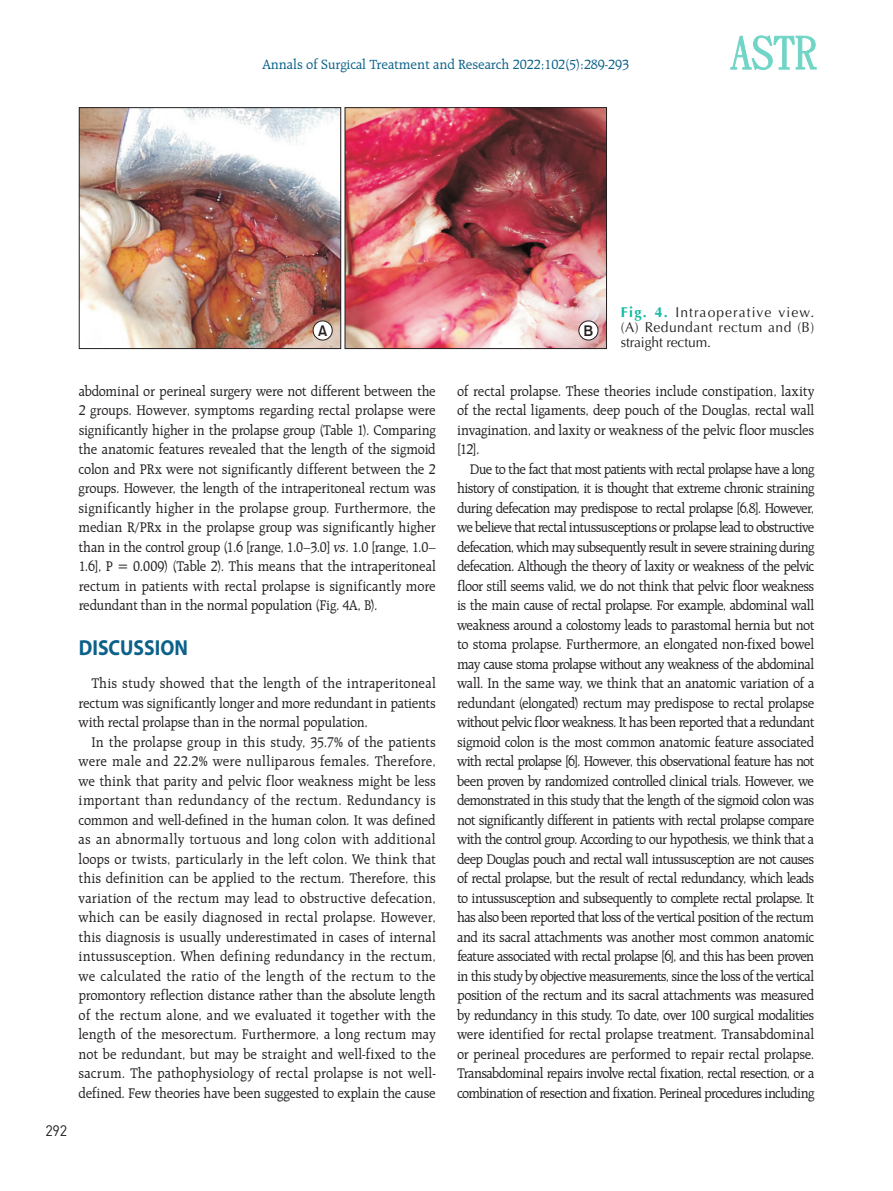
<style>
.page{position:relative;width:893px;height:1191px;background:#fff}
.page>*{position:absolute;margin:0;border:0;box-sizing:border-box;transform-origin:0 0}
.t1{font:700 21.75px "Myriad Pro";color:#0b6189;scale:.9 1}
.t2{font:15px/19.5px "Raleigh BT";letter-spacing:-.025em;color:#231f20;text-align:justify;scale:.94 1}
.t3{font:15px "Dinreg";color:#231f20;scale:.95 1}
.t4{font:15px "Gothic 725 BT Bold A";color:#231f20}
.t5{font:14.25px/15px "Optima LT Std";letter-spacing:.03em;color:#231f20;text-align:justify}
.t6{font:14.25px "Raleigh BT";letter-spacing:-.01em;color:#0b6189}
.s1{font-weight:700;color:#11b9a0}
.s2{font-style:italic}
</style>
<div class="page">
<svg style="left:730px;top:35px;width:87px;height:35px"></svg>
<img style="left:79px;top:107px;width:528px;height:242px">
<p class="t6" style="left:263px;top:56px;width:368px">Annals of Surgical Treatment and Research 2022;102(5):289-293</p>
<p class="t4" style="left:318px;top:322px;width:11px">A</p>
<p class="t4" style="left:584px;top:322px;width:11px">B</p>
<p class="t5" style="left:621px;top:305px;width:195px"><span class="s1">Fig. 4.</span> Intraoperative view. (A) Redundant rectum and (B) straight rectum.</p>
<p class="t3" style="left:46px;top:1121px;width:24px">292</p>
<p class="t2" style="left:79px;top:381px;width:382px">abdominal or perineal surgery were not different between the 2 groups. However, symptoms regarding rectal prolapse were significantly higher in the prolapse group (Table 1). Comparing the anatomic features revealed that the length of the sigmoid colon and PRx were not significantly different between the 2 groups. However, the length of the intraperitoneal rectum was significantly higher in the prolapse group. Furthermore, the median R/PRx in the prolapse group was significantly higher than in the control group (1.6 [range, 1.0–3.0] <span class="s2">vs</span>. 1.0 [range, 1.0– 1.6], P = 0.009) (Table 2). This means that the intraperitoneal rectum in patients with rectal prolapse is significantly more redundant than in the normal population (Fig. 4A, B).</p>
<h1 class="t1" style="left:79px;top:634px;width:123px">DISCUSSION</h1>
<p class="t2" style="left:79px;top:673px;width:382px;text-indent:13px">This study showed that the length of the intraperitoneal rectum was significantly longer and more redundant in patients with rectal prolapse than in the normal population.</p>
<p class="t2" style="left:79px;top:732px;width:382px;text-indent:13px">In the prolapse group in this study, 35.7% of the patients were male and 22.2% were nulliparous females. Therefore, we think that parity and pelvic floor weakness might be less important than redundancy of the rectum. Redundancy is common and well-defined in the human colon. It was defined as an abnormally tortuous and long colon with additional loops or twists, particularly in the left colon. We think that this definition can be applied to the rectum. Therefore, this variation of the rectum may lead to obstructive defecation, which can be easily diagnosed in rectal prolapse. However, this diagnosis is usually underestimated in cases of internal intussusception. When defining redundancy in the rectum, we calculated the ratio of the length of the rectum to the promontory reflection distance rather than the absolute length of the rectum alone, and we evaluated it together with the length of the mesorectum. Furthermore, a long rectum may not be redundant, but may be straight and well-fixed to the sacrum. The pathophysiology of rectal prolapse is not well&shy;defined. Few theories have been suggested to explain the cause</p>
<p class="t2" style="left:457px;top:381px;width:382px">of rectal prolapse. These theories include constipation, laxity of the rectal ligaments, deep pouch of the Douglas, rectal wall invagination, and laxity or weakness of the pelvic floor muscles [12].</p>
<p class="t2" style="left:457px;top:459px;width:382px;text-indent:13px">Due to the fact that most patients with rectal prolapse have a long history of constipation, it is thought that extreme chronic straining during defecation may predispose to rectal prolapse [6,8]. However, we believe that rectal intussusceptions or prolapse lead to obstructive defecation, which may subsequently result in severe straining during defecation. Although the theory of laxity or weakness of the pelvic floor still seems valid, we do not think that pelvic floor weakness is the main cause of rectal prolapse. For example, abdominal wall weakness around a colostomy leads to parastomal hernia but not to stoma prolapse. Furthermore, an elongated non-fixed bowel may cause stoma prolapse without any weakness of the abdominal wall. In the same way, we think that an anatomic variation of a redundant (elongated) rectum may predispose to rectal prolapse without pelvic floor weakness. It has been reported that a redundant sigmoid colon is the most common anatomic feature associated with rectal prolapse [6]. However, this observational feature has not been proven by randomized controlled clinical trials. However, we demonstrated in this study that the length of the sigmoid colon was not significantly different in patients with rectal prolapse compare with the control group. According to our hypothesis, we think that a deep Douglas pouch and rectal wall intussusception are not causes of rectal prolapse, but the result of rectal redundancy, which leads to intussusception and subsequently to complete rectal prolapse. It has also been reported that loss of the vertical position of the rectum and its sacral attachments was another most common anatomic feature associated with rectal prolapse [6], and this has been proven in this study by objective measurements, since the loss of the vertical position of the rectum and its sacral attachments was measured by redundancy in this study. To date, over 100 surgical modalities were identified for rectal prolapse treatment. Transabdominal or perineal procedures are performed to repair rectal prolapse.<br>Transabdominal repairs involve rectal fixation, rectal resection, or a combination of resection and fixation. Perineal procedures including</p>
</div>
